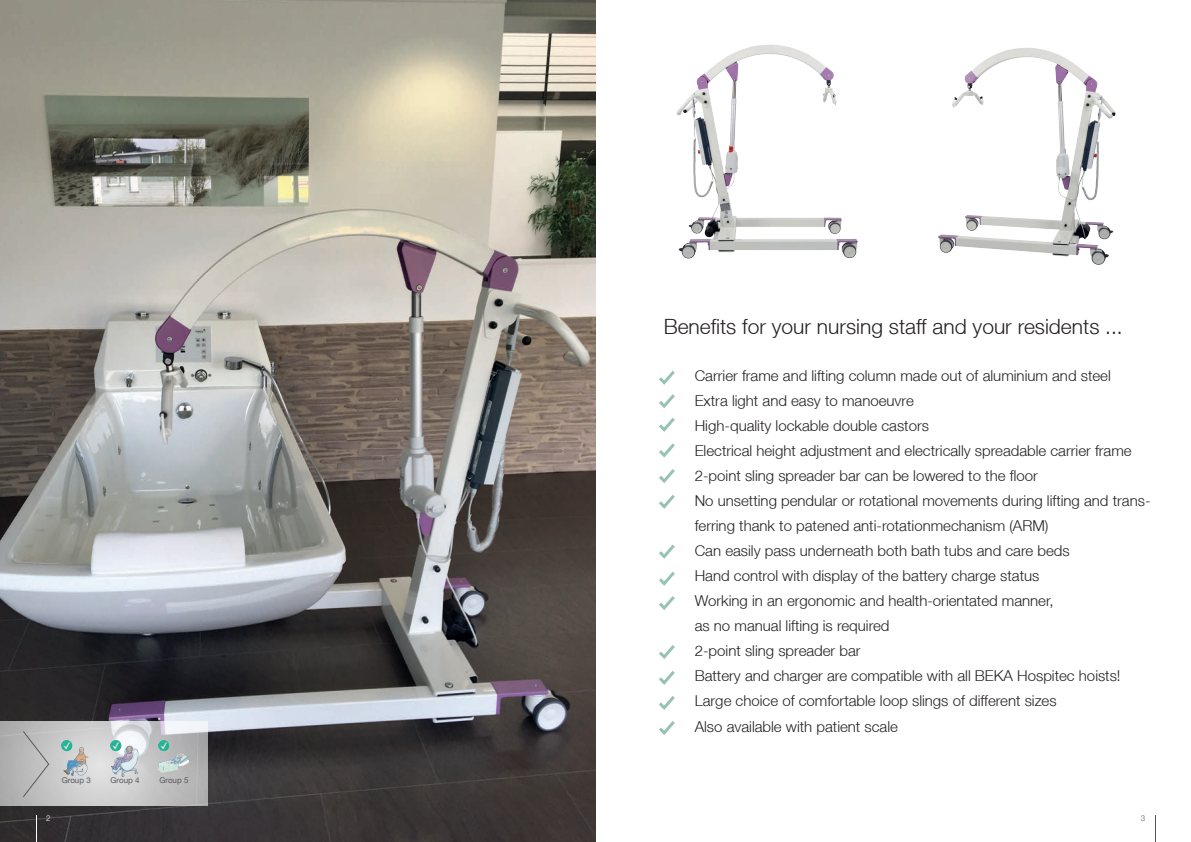
<style>
.page{position:relative;width:1191px;height:842px;background:#fff}
.page>*{position:absolute;margin:0;border:0;box-sizing:border-box;transform-origin:0 0}
.t1{font:300 21px "Helvetica Neue LT";color:#231f20}
.t2{font:300 15px/25px "Helvetica Neue LT";color:#231f20}
.t3{font:8px "Helvetica Neue LT";color:#57585a}
.t4{font:300 8px "Helvetica Neue LT Std";color:#57585a}
.t5{font:300 8px "Helvetica Neue LT Std";color:#fff}
</style>
<div class="page">
<svg style="left:1155px;top:815px;width:1px;height:27px"></svg>
<img style="left:0;top:0;width:595px;height:842px">
<svg style="left:659px;top:370px;width:16px;height:62px"></svg>
<svg style="left:659px;top:443px;width:16px;height:15px"></svg>
<svg style="left:659px;top:469px;width:16px;height:14px"></svg>
<svg style="left:659px;top:495px;width:16px;height:14px"></svg>
<svg style="left:659px;top:544px;width:16px;height:15px"></svg>
<svg style="left:659px;top:571px;width:16px;height:39px"></svg>
<svg style="left:659px;top:645px;width:16px;height:14px"></svg>
<svg style="left:659px;top:671px;width:16px;height:14px"></svg>
<svg style="left:659px;top:696px;width:16px;height:14px"></svg>
<svg style="left:659px;top:721px;width:16px;height:14px"></svg>
<img style="left:938px;top:47px;width:178px;height:218px">
<img style="left:676px;top:44px;width:182px;height:215px">
<svg style="left:0;top:722px;width:207px;height:84px;background:#c6c5c7"></svg>
<svg style="left:23px;top:731px;width:26px;height:66px;background:#bab9b9"></svg>
<img style="left:108px;top:741px;width:34px;height:37px">
<img style="left:157px;top:741px;width:34px;height:37px">
<img style="left:59px;top:741px;width:34px;height:37px">
<svg style="left:36px;top:815px;width:1px;height:27px"></svg>
<p class="t3" style="left:62px;top:776px;width:31px">Group 3</p>
<p class="t3" style="left:111px;top:776px;width:31px">Group 4</p>
<p class="t3" style="left:159px;top:776px;width:31px">Group 5</p>
<p class="t5" style="left:46px;top:813px;width:6px">2</p>
<h1 class="t1" style="left:663px;top:313px;width:460px">Benefits for your nursing staff and your residents ...</h1>
<p class="t2" style="left:694px;top:363px;width:457px">Carrier frame and lifting column made out of aluminium and steel<br>Extra light and easy to manoeuvre<br>High-quality lockable double castors<br>Electrical height adjustment and electrically spreadable carrier frame 2-point sling spreader bar can be lowered to the floor<br>No unsetting pendular or rotational movements during lifting and trans&shy;ferring thank to patened anti-rotationmechanism (ARM)<br>Can easily pass underneath both bath tubs and care beds<br>Hand control with display of the battery charge status<br>Working in an ergonomic and health-orientated manner,<br>as no manual lifting is required<br>2-point sling spreader bar<br>Battery and charger are compatible with all BEKA Hospitec hoists!<br>Large choice of comfortable loop slings of different sizes<br>Also available with patient scale</p>
<p class="t4" style="left:1140px;top:813px;width:6px">3</p>
</div>
